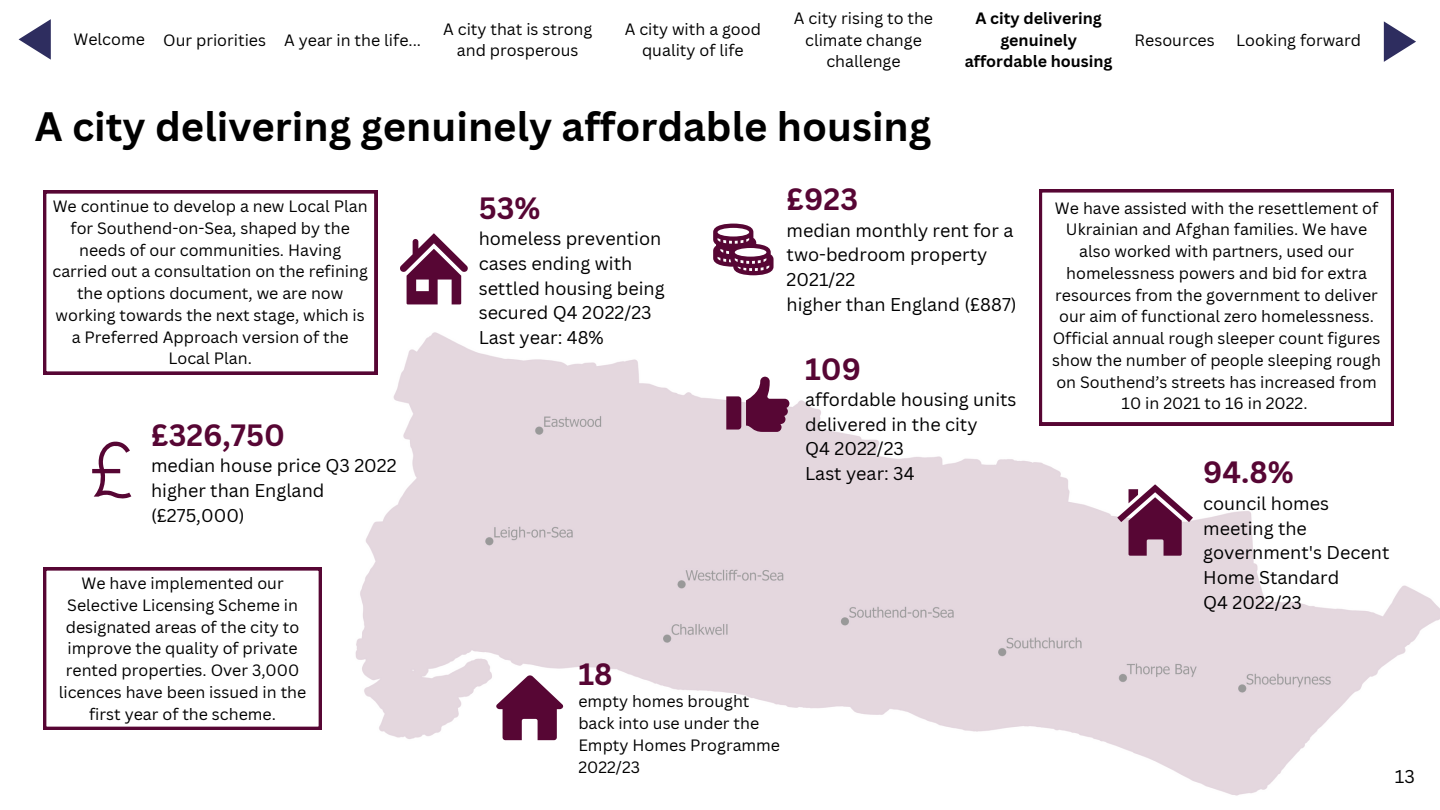
<style>
.page{position:relative;width:1440px;height:810px;background:#fff}
.page>*{position:absolute;margin:0;border:0;box-sizing:border-box;transform-origin:0 0}
.t1{font:700 40px "Canva Sans";color:#000}
.t2{font:700 30px "Canva Sans";color:#570634}
.t3{font:18px/24.8px "Canva Sans";color:#000}
.t4{font:16px/21.8px "Canva Sans";color:#000;text-align:center}
.t5{font:700 16px/21.8px "Canva Sans";color:#000;text-align:center}
</style>
<div class="page">
<img style="left:322px;top:189px;width:1118px;height:607px">
<svg style="left:1039px;top:190px;width:355px;height:235px"></svg>
<svg style="left:43px;top:568px;width:279px;height:162px"></svg>
<svg style="left:92px;top:441px;width:39px;height:58px"></svg>
<svg style="left:713px;top:224px;width:61px;height:51px"></svg>
<svg style="left:726px;top:377px;width:63px;height:55px"></svg>
<svg style="left:400px;top:233px;width:68px;height:71px"></svg>
<svg style="left:1117px;top:484px;width:76px;height:72px"></svg>
<svg style="left:495px;top:675px;width:69px;height:65px"></svg>
<svg style="left:43px;top:191px;width:334px;height:183px"></svg>
<svg style="left:1384px;top:21px;width:32px;height:41px"></svg>
<svg style="left:19px;top:19px;width:32px;height:41px"></svg>
<p class="t4" style="left:74px;top:28px;width:73px">Welcome</p>
<p class="t4" style="left:163px;top:29px;width:104px">Our priorities</p>
<p class="t4" style="left:284px;top:29px;width:139px">A year in the life...</p>
<p class="t4" style="left:443px;top:18px;width:151px">A city that is strong and prosperous</p>
<p class="t4" style="left:625px;top:18px;width:138px">A city with a good quality of life</p>
<p class="t4" style="left:794px;top:7px;width:141px">A city rising to the climate change challenge</p>
<p class="t5" style="left:965px;top:7px;width:149px">A city delivering genuinely affordable housing</p>
<p class="t1" style="left:35px;top:98px;width:898px">A city delivering genuinely affordable housing</p>
<p class="t4" style="left:1135px;top:29px;width:82px">Resources</p>
<p class="t4" style="left:1236px;top:29px;width:126px">Looking forward</p>
<p class="t4" style="left:53px;top:195px;width:317px">We continue to develop a new Local Plan for Southend-on-Sea, shaped by the needs of our communities. Having carried out a consultation on the refining the options document, we are now working towards the next stage, which is a Preferred Approach version of the Local Plan.</p>
<p class="t2" style="left:151px;top:414px;width:135px">£326,750</p>
<p class="t3" style="left:151px;top:453px;width:247px">median house price Q3 2022</p>
<p class="t3" style="left:151px;top:477px;width:175px">higher than England (£275,000)</p>
<p class="t4" style="left:59px;top:572px;width:249px">We have implemented our<br>Selective Licensing Scheme in designated areas of the city to improve the quality of private rented properties. Over 3,000 licences have been issued in the first year of the scheme.</p>
<p class="t2" style="left:479px;top:187px;width:63px">53%</p>
<p class="t3" style="left:479px;top:226px;width:187px">homeless prevention cases ending with settled housing being secured Q4 2022/23</p>
<p class="t3" style="left:479px;top:325px;width:127px">Last year: 48%</p>
<p class="t2" style="left:578px;top:653px;width:36px">18</p>
<p class="t2" style="left:787px;top:178px;width:73px">£923</p>
<p class="t3" style="left:787px;top:217px;width:228px">median monthly rent for a two-bedroom property<br>2021/22</p>
<p class="t3" style="left:787px;top:291px;width:232px">higher than England (£887)</p>
<p class="t2" style="left:805px;top:348px;width:58px">109</p>
<p class="t3" style="left:805px;top:387px;width:213px">affordable housing units delivered in the city</p>
<p class="t3" style="left:805px;top:436px;width:100px">Q4 2022/23</p>
<p class="t3" style="left:805px;top:461px;width:111px">Last year: 34</p>
<p class="t4" style="left:578px;top:690px;width:203px;text-align:left">empty homes brought back into use under the<br>Empty Homes Programme<br>2022/23</p>
<p class="t4" style="left:1052px;top:196px;width:330px">We have assisted with the resettlement of Ukrainian and Afghan families. We have also worked with partners, used our homelessness powers and bid for extra resources from the government to deliver our aim of functional zero homelessness.<br>Official annual rough sleeper count figures show the number of people sleeping rough on Southend’s streets has increased from 10 in 2021 to 16 in 2022.</p>
<p class="t2" style="left:1203px;top:451px;width:92px">94.8%</p>
<p class="t3" style="left:1203px;top:490px;width:188px">council homes meeting the government's Decent<br>Home Standard</p>
<p class="t3" style="left:1203px;top:589px;width:100px">Q4 2022/23</p>
<p class="t3" style="left:1395px;top:763px;width:22px">13</p>
</div>
